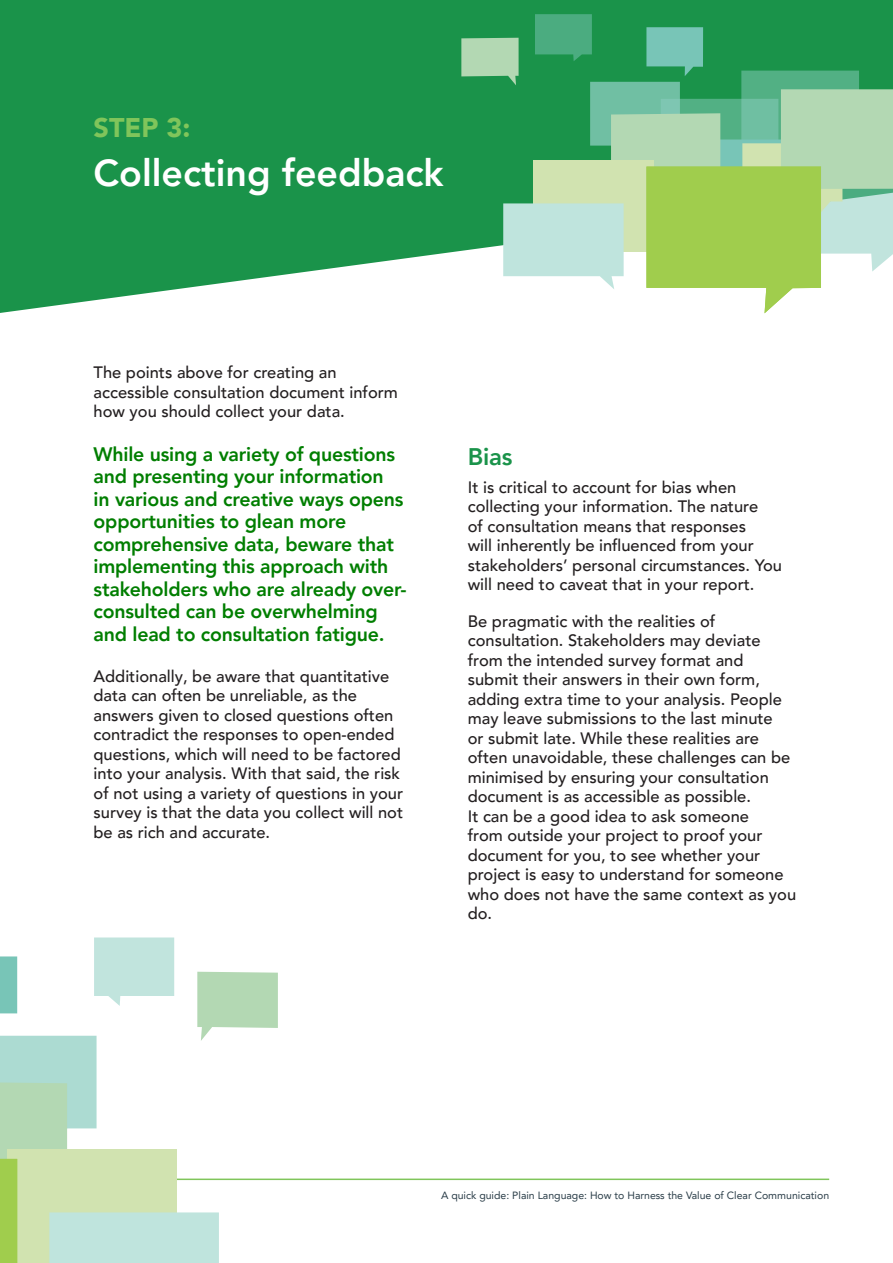
<style>
.page{position:relative;width:893px;height:1263px;background:#fff}
.page>*{position:absolute;margin:0;border:0;box-sizing:border-box;transform-origin:0 0}
._13__HDR_REV{font:800 37.5px "Avenir LT Pro";color:#fff}
._13__HDR_REV-2{font:900 27px "Avenir LT Pro";color:#80c55b}
._5__Body_Last{font:800 24px "Avenir LT Pro";color:#1a934a}
._8__Bullets_Last{font:800 19.5px/22.5px "Avenir LT Pro";letter-spacing:-.01em;color:#007e00}
._5__Body_Last-2{font:500 16.5px/19.5px "Avenir LT Pro";color:#231f20}
._8__Bullets_Last-2{font:500 16.5px/19.5px "Avenir LT Pro";color:#231f20}
.t1{font:10.5px "Avenir LT Pro";color:#293c47}
</style>
<div class="page">
<hr style="left:64px;top:1178px;width:765px;height:2px;background:#80c55b">
<svg style="left:0;top:0;width:893px;height:313px;background:#2f9d5b"></svg>
<svg style="left:461px;top:14px;width:432px;height:299px;background:#85c48c"></svg>
<svg style="left:0;top:937px;width:278px;height:326px"></svg>
<p class="_13__HDR_REV-2" style="left:94px;top:111px;width:98px">STEP 3:</p>
<p class="_13__HDR_REV" style="left:94px;top:151px;width:352px">Collecting feedback</p>
<p class="_8__Bullets_Last-2" style="left:94px;top:363px;width:306px">The points above for creating an accessible consultation document inform how you should collect your data.</p>
<p class="_8__Bullets_Last" style="left:94px;top:443px;width:315px">While using a variety of questions and presenting your information<br>in various and creative ways opens opportunities to glean more comprehensive data, beware that implementing this approach with stakeholders who are already over&shy;consulted can be overwhelming and lead to consultation fatigue.</p>
<p class="_5__Body_Last-2" style="left:94px;top:666px;width:311px">Additionally, be aware that quantitative data can often be unreliable, as the answers given to closed questions often contradict the responses to open-ended questions, which will need to be factored into your analysis. With that said, the risk of not using a variety of questions in your survey is that the data you collect will not be as rich and accurate.</p>
<p class="_5__Body_Last" style="left:468px;top:442px;width:46px">Bias</p>
<p class="_5__Body_Last-2" style="left:468px;top:477px;width:316px">It is critical to account for bias when collecting your information. The nature<br>of consultation means that responses<br>will inherently be influenced from your stakeholders’ personal circumstances. You will need to caveat that in your report.</p>
<p class="_5__Body_Last-2" style="left:468px;top:611px;width:330px">Be pragmatic with the realities of consultation. Stakeholders may deviate from the intended survey format and submit their answers in their own form, adding extra time to your analysis. People may leave submissions to the last minute<br>or submit late. While these realities are often unavoidable, these challenges can be minimised by ensuring your consultation document is as accessible as possible.<br>It can be a good idea to ask someone<br>from outside your project to proof your document for you, to see whether your project is easy to understand for someone who does not have the same context as you do.</p>
<p class="t1" style="left:441px;top:1189px;width:390px">A quick guide: Plain Language: How to Harness the Value of Clear Communication</p>
</div>
